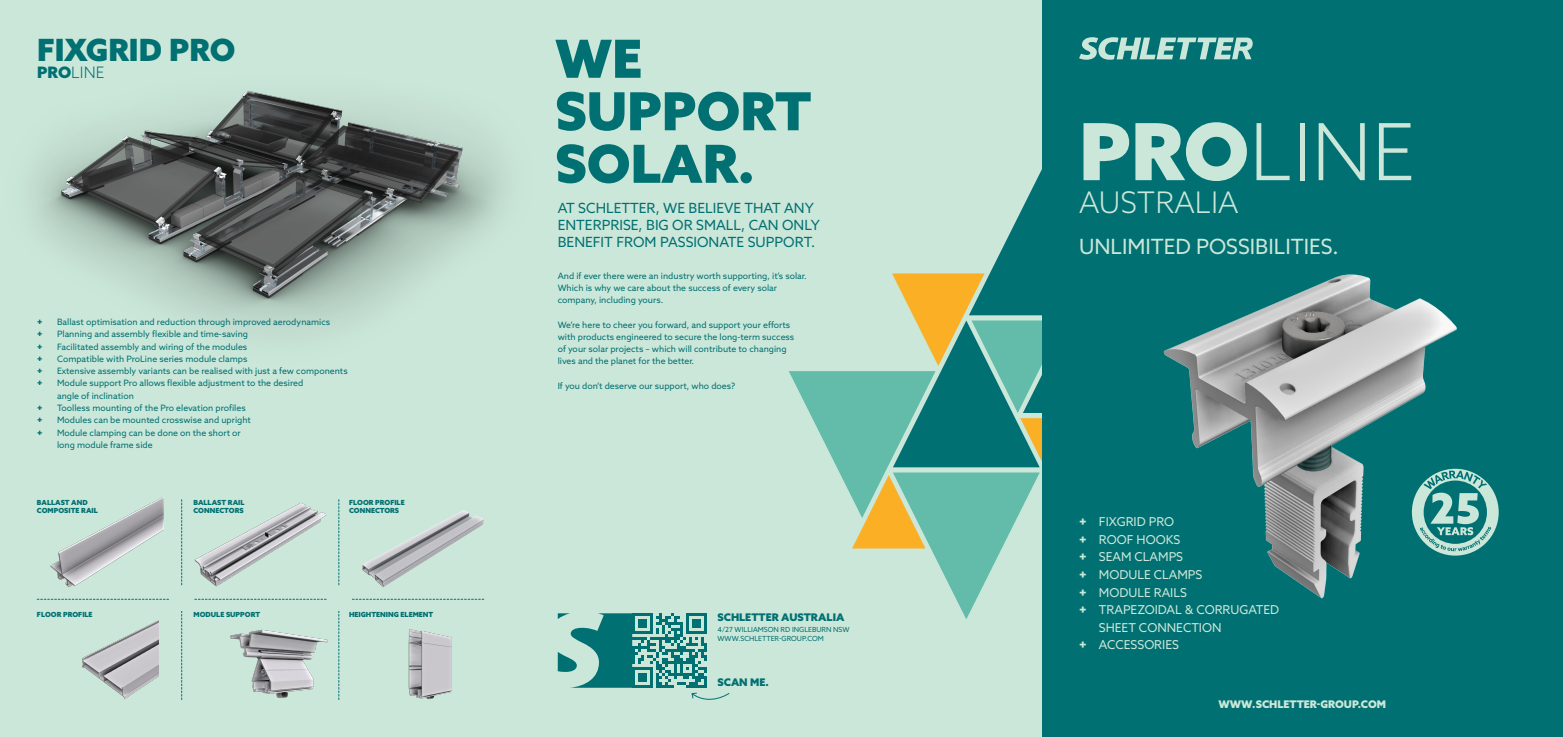
<style>
.page{position:relative;width:1563px;height:737px;background:#fff}
.page>*{position:absolute;margin:0;border:0;box-sizing:border-box;transform-origin:0 0}
.t1{font:300 78.75px "Azo Sans";color:#cbe7d9}
.Headline_01{font:900 52.5px/52.5px "Azo Sans";color:#017072}
.Headline_01-2{font:900 30.62px "Azo Sans";color:#017072}
.t2{font:300 29.75px "Azo Sans";color:#cbe7d9}
.Subline{font:21px "Azo Sans";color:#cbe7d9}
.PROline_HL{font:300 15.75px "Azo Sans";color:#017072}
.Subline-2{font:14px/16.8px "Azo Sans";color:#017072}
.t3{font:12.25px/17.5px "Azo Sans";color:#cbe7d9}
.t4{font:900 10.5px "Azo Sans";color:#cbe7d9}
.KeyFacts_SL{font:900 10.5px "Azo Sans";color:#017072}
.Text_Standard{font:900 10.5px "Azo Sans";color:#017072}
.Text_Standard-2{font:8.75px/12.2px "Azo Sans";color:#017072}
.t5{font:900 8.75px "Azo Sans";color:#017072}
.ProLine__Subline_Pro{font:900 7px/8.4px "Azo Sans";color:#017072}
.KeyFacts_SL-2{font:7px "Azo Sans";color:#017072}
.Text_Standard-3{font:7px "Azo Sans";color:#017072}
.s1{font-weight:900}
</style>
<div class="page">
<div style="left:1042px;top:0;width:521px;height:737px;background:#017072"></div>
<div style="left:0;top:0;width:1042px;height:737px;background:#cbe7d9"></div>
<svg style="left:789px;top:169px;width:253px;height:450px"></svg>
<img style="left:35px;top:90px;width:467px;height:239px">
<img style="left:1163px;top:274px;width:299px;height:325px">
<svg style="left:558px;top:613px;width:172px;height:87px"></svg>
<svg style="left:1412px;top:469px;width:86px;height:86px"></svg>
<svg style="left:37px;top:499px;width:447px;height:200px"></svg>
<div style="left:327px;top:586px;width:24px;height:25px;background:#cbe7d9"></div>
<div style="left:169px;top:586px;width:25px;height:25px;background:#cbe7d9"></div>
<img style="left:361px;top:508px;width:123px;height:81px">
<svg style="left:1079px;top:37px;width:173px;height:23px"></svg>
<p class="Headline_01-2" style="left:37px;top:29px;width:200px">FIXGRID PRO</p>
<p class="PROline_HL" style="left:37px;top:62px;width:69px"><span class="s1">PRO</span>LINE</p>
<p class="t5" style="left:37px;top:316px;width:7px">+</p>
<p class="Text_Standard-2" style="left:57px;top:316px;width:275px">Ballast optimisation and reduction through improved aerodynamics</p>
<p class="t5" style="left:37px;top:328px;width:7px">+</p>
<p class="Text_Standard-2" style="left:57px;top:328px;width:193px">Planning and assembly flexible and time-saving</p>
<p class="t5" style="left:37px;top:341px;width:7px">+</p>
<p class="Text_Standard-2" style="left:57px;top:340px;width:192px">Facilitated assembly and wiring of the modules</p>
<p class="t5" style="left:37px;top:353px;width:7px">+</p>
<p class="Text_Standard-2" style="left:57px;top:352px;width:192px">Compatible with ProLine series module clamps</p>
<p class="t5" style="left:37px;top:365px;width:7px">+</p>
<p class="Text_Standard-2" style="left:57px;top:365px;width:292px">Extensive assembly variants can be realised with just a few components</p>
<p class="t5" style="left:37px;top:377px;width:7px">+</p>
<p class="Text_Standard-2" style="left:57px;top:377px;width:248px">Module support Pro allows flexible adjustment to the desired angle of inclination</p>
<p class="t5" style="left:37px;top:402px;width:7px">+</p>
<p class="Text_Standard-2" style="left:57px;top:401px;width:190px">Toolless mounting of the Pro elevation profiles</p>
<p class="t5" style="left:37px;top:414px;width:7px">+</p>
<p class="Text_Standard-2" style="left:57px;top:414px;width:195px">Modules can be mounted crosswise and upright</p>
<p class="t5" style="left:37px;top:426px;width:7px">+</p>
<p class="Text_Standard-2" style="left:57px;top:426px;width:185px">Module clamping can be done on the short or long module frame side</p>
<p class="ProLine__Subline_Pro" style="left:37px;top:498px;width:62px">BALLAST AND<br>COMPOSITE RAIL</p>
<p class="ProLine__Subline_Pro" style="left:37px;top:610px;width:57px">FLOOR PROFILE</p>
<p class="ProLine__Subline_Pro" style="left:193px;top:498px;width:53px">BALLAST RAIL<br>CONNECTORS</p>
<p class="ProLine__Subline_Pro" style="left:193px;top:610px;width:68px">MODULE SUPPORT</p>
<p class="ProLine__Subline_Pro" style="left:349px;top:498px;width:57px">FLOOR PROFILE<br>CONNECTORS</p>
<p class="ProLine__Subline_Pro" style="left:349px;top:610px;width:86px">HEIGHTENING ELEMENT</p>
<p class="Headline_01" style="left:555px;top:32px;width:257px">WE<br>SUPPORT</p>
<p class="Headline_01" style="left:555px;top:137px;width:201px">SOLAR.</p>
<p class="Subline-2" style="left:558px;top:200px;width:264px">AT SCHLETTER, WE BELIEVE THAT ANY<br>ENTERPRISE, BIG OR SMALL, CAN ONLY<br>BENEFIT FROM PASSIONATE SUPPORT.</p>
<p class="Text_Standard-2" style="left:558px;top:269px;width:250px">And if ever there were an industry worth supporting, it’s solar.<br>Which is why we care about the success of every solar company, including yours.</p>
<p class="Text_Standard-2" style="left:558px;top:318px;width:238px">We’re here to cheer you forward, and support your efforts with products engineered to secure the long-term success of your solar projects – which will contribute to changing lives and the planet for the better.</p>
<p class="Text_Standard-2" style="left:558px;top:379px;width:179px">If you don’t deserve our support, who does?</p>
<p class="KeyFacts_SL" style="left:717px;top:610px;width:128px">SCHLETTER AUSTRALIA</p>
<p class="KeyFacts_SL-2" style="left:717px;top:625px;width:134px">4/27 WILLIAMSON RD INGLEBURN NSW</p>
<p class="Text_Standard-3" style="left:717px;top:634px;width:108px">WWW.SCHLETTER-GROUP.COM</p>
<p class="Text_Standard" style="left:717px;top:675px;width:53px">SCAN ME.</p>
<p class="t1" style="left:1079px;top:101px;width:338px"><span class="s1">PRO</span>LINE</p>
<p class="t2" style="left:1079px;top:183px;width:161px">AUSTRALIA</p>
<p class="Subline" style="left:1079px;top:232px;width:261px">UNLIMITED POSSIBILITIES.</p>
<p class="t3" style="left:1079px;top:513px;width:97px"><span class="s1">+</span> FIXGRID PRO</p>
<p class="t3" style="left:1079px;top:530px;width:103px"><span class="s1">+</span> ROOF HOOKS</p>
<p class="t3" style="left:1079px;top:548px;width:106px"><span class="s1">+</span> SEAM CLAMPS</p>
<p class="t3" style="left:1079px;top:565px;width:125px"><span class="s1">+</span> MODULE CLAMPS</p>
<p class="t3" style="left:1079px;top:583px;width:109px"><span class="s1">+</span> MODULE RAILS</p>
<p class="t3" style="left:1099px;top:600px;width:182px;text-indent:-20px"><span class="s1">+</span> TRAPEZOIDAL &amp; CORRUGATED<br>SHEET CONNECTION</p>
<p class="t3" style="left:1079px;top:635px;width:101px"><span class="s1">+</span> ACCESSORIES</p>
<p class="t4" style="left:1218px;top:697px;width:169px">WWW.SCHLETTER-GROUP.COM</p>
</div>
